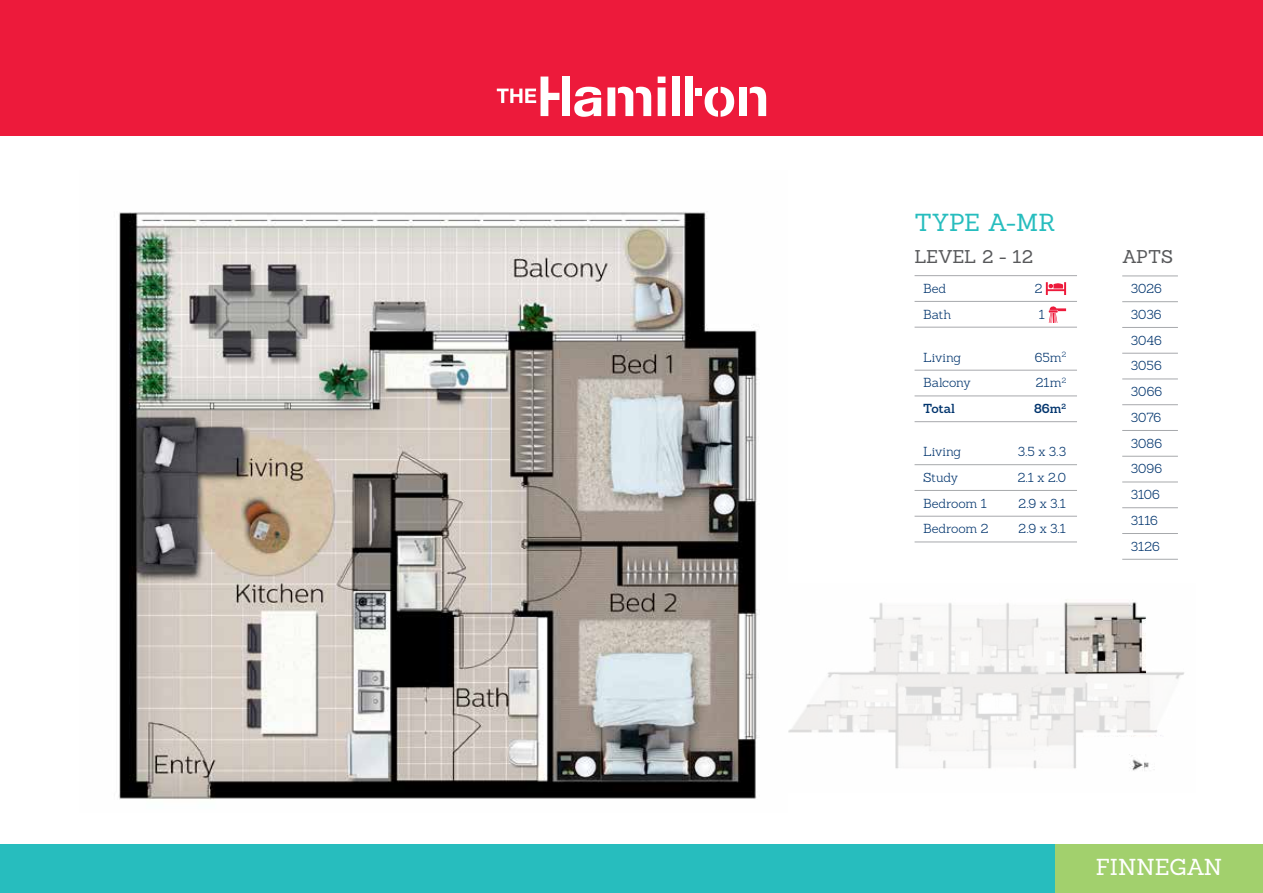
<style>
.page{position:relative;width:1263px;height:893px;background:#fff}
.page>*{position:absolute;margin:0;border:0;box-sizing:border-box;transform-origin:0 0}
.t1{font:24px "Sanchez";letter-spacing:-.02em;color:#27bdbe}
.t2{font:22.5px "Sanchez";letter-spacing:-.005em;color:#fff}
.t3{font:18px "Sanchez";letter-spacing:-.005em;color:#58595b}
.t4{font:300 12.75px/25.8px "Sanchez";letter-spacing:-.005em;color:#00346d}
.t5{font:600 12.75px "Sanchez";letter-spacing:-.005em;color:#00346d}
</style>
<div class="page">
<div style="left:0;top:0;width:1263px;height:136px;background:#ed1a3b"></div>
<div style="left:0;top:844px;width:1056px;height:49px;background:#27bdbe"></div>
<div style="left:1055px;top:844px;width:208px;height:49px;background:#a2d06d"></div>
<svg style="left:658px;top:77px;width:7px;height:39px"></svg>
<div style="left:672px;top:77px;width:8px;height:39px;background:#fff"></div>
<div style="left:685px;top:77px;width:8px;height:39px;background:#fff"></div>
<div style="left:562px;top:77px;width:8px;height:39px;background:#fff"></div>
<div style="left:695px;top:88px;width:7px;height:7px;background:#fff"></div>
<div style="left:607px;top:87px;width:8px;height:29px;background:#fff"></div>
<div style="left:739px;top:87px;width:8px;height:29px;background:#fff"></div>
<svg style="left:750px;top:87px;width:16px;height:29px"></svg>
<svg style="left:618px;top:87px;width:33px;height:29px"></svg>
<svg style="left:574px;top:87px;width:27px;height:30px"></svg>
<svg style="left:497px;top:77px;width:62px;height:39px"></svg>
<svg style="left:705px;top:87px;width:29px;height:30px"></svg>
<hr style="left:914px;top:275px;width:163px;height:1px;background:#a7a9ac">
<hr style="left:914px;top:301px;width:163px;height:1px;background:#a7a9ac">
<hr style="left:914px;top:327px;width:163px;height:1px;background:#a7a9ac">
<hr style="left:914px;top:370px;width:163px;height:1px;background:#a7a9ac">
<hr style="left:914px;top:396px;width:163px;height:1px;background:#a7a9ac">
<hr style="left:914px;top:421px;width:163px;height:1px;background:#a7a9ac">
<hr style="left:914px;top:464px;width:163px;height:1px;background:#a7a9ac">
<hr style="left:914px;top:490px;width:163px;height:1px;background:#a7a9ac">
<hr style="left:914px;top:516px;width:163px;height:1px;background:#a7a9ac">
<hr style="left:914px;top:542px;width:163px;height:1px;background:#a7a9ac">
<svg style="left:1046px;top:282px;width:20px;height:13px"></svg>
<svg style="left:1048px;top:306px;width:18px;height:17px"></svg>
<hr style="left:1122px;top:276px;width:56px;height:1px;background:#a7a9ac">
<hr style="left:1122px;top:301px;width:56px;height:1px;background:#a7a9ac">
<hr style="left:1122px;top:327px;width:56px;height:1px;background:#a7a9ac">
<hr style="left:1122px;top:353px;width:56px;height:1px;background:#a7a9ac">
<hr style="left:1122px;top:379px;width:56px;height:1px;background:#a7a9ac">
<hr style="left:1122px;top:404px;width:56px;height:1px;background:#a7a9ac">
<hr style="left:1122px;top:430px;width:56px;height:1px;background:#a7a9ac">
<hr style="left:1122px;top:456px;width:56px;height:1px;background:#a7a9ac">
<hr style="left:1122px;top:482px;width:56px;height:1px;background:#a7a9ac">
<hr style="left:1122px;top:507px;width:56px;height:1px;background:#a7a9ac">
<hr style="left:1122px;top:533px;width:56px;height:1px;background:#a7a9ac">
<hr style="left:1122px;top:559px;width:56px;height:1px;background:#a7a9ac">
<svg style="left:788px;top:600px;width:396px;height:171px;fill:#f8f7f6"></svg>
<img style="left:119px;top:211px;width:640px;height:589px">
<h1 class="t1" style="left:914px;top:207px;width:142px">TYPE A-MR</h1>
<h3 class="t3" style="left:914px;top:245px;width:120px">LEVEL 2 - 12</h3>
<p class="t4" style="left:923px;top:275px;width:25px">Bed</p>
<p class="t4" style="left:1035px;top:275px;width:9px">2</p>
<p class="t4" style="left:923px;top:301px;width:30px">Bath</p>
<p class="t4" style="left:1039px;top:301px;width:8px">1</p>
<p class="t4" style="left:923px;top:344px;width:40px">Living</p>
<p class="t4" style="left:1035px;top:344px;width:33px">65m<sup>2</sup></p>
<p class="t4" style="left:923px;top:370px;width:49px">Balcony</p>
<p class="t4" style="left:1036px;top:370px;width:32px">21m<sup>2</sup></p>
<p class="t5" style="left:923px;top:400px;width:34px">Total</p>
<p class="t5" style="left:1034px;top:400px;width:34px">86m<sup>2</sup></p>
<p class="t4" style="left:923px;top:439px;width:40px">Living</p>
<p class="t4" style="left:1018px;top:439px;width:50px">3.5 x 3.3</p>
<p class="t4" style="left:923px;top:464px;width:37px">Study</p>
<p class="t4" style="left:1018px;top:464px;width:50px">2.1 x 2.0</p>
<p class="t4" style="left:923px;top:490px;width:66px">Bedroom 1</p>
<p class="t4" style="left:1018px;top:490px;width:49px">2.9 x 3.1</p>
<p class="t4" style="left:923px;top:516px;width:67px">Bedroom 2</p>
<p class="t4" style="left:1018px;top:516px;width:49px">2.9 x 3.1</p>
<h3 class="t3" style="left:1122px;top:245px;width:52px">APTS</h3>
<p class="t4" style="left:1131px;top:276px;width:33px">3026<br>3036<br>3046<br>3056<br>3066<br>3076<br>3086<br>3096<br>3106<br>3116<br>3126</p>
<h2 class="t2" style="left:1096px;top:852px;width:128px">FINNEGAN</h2>
</div>
